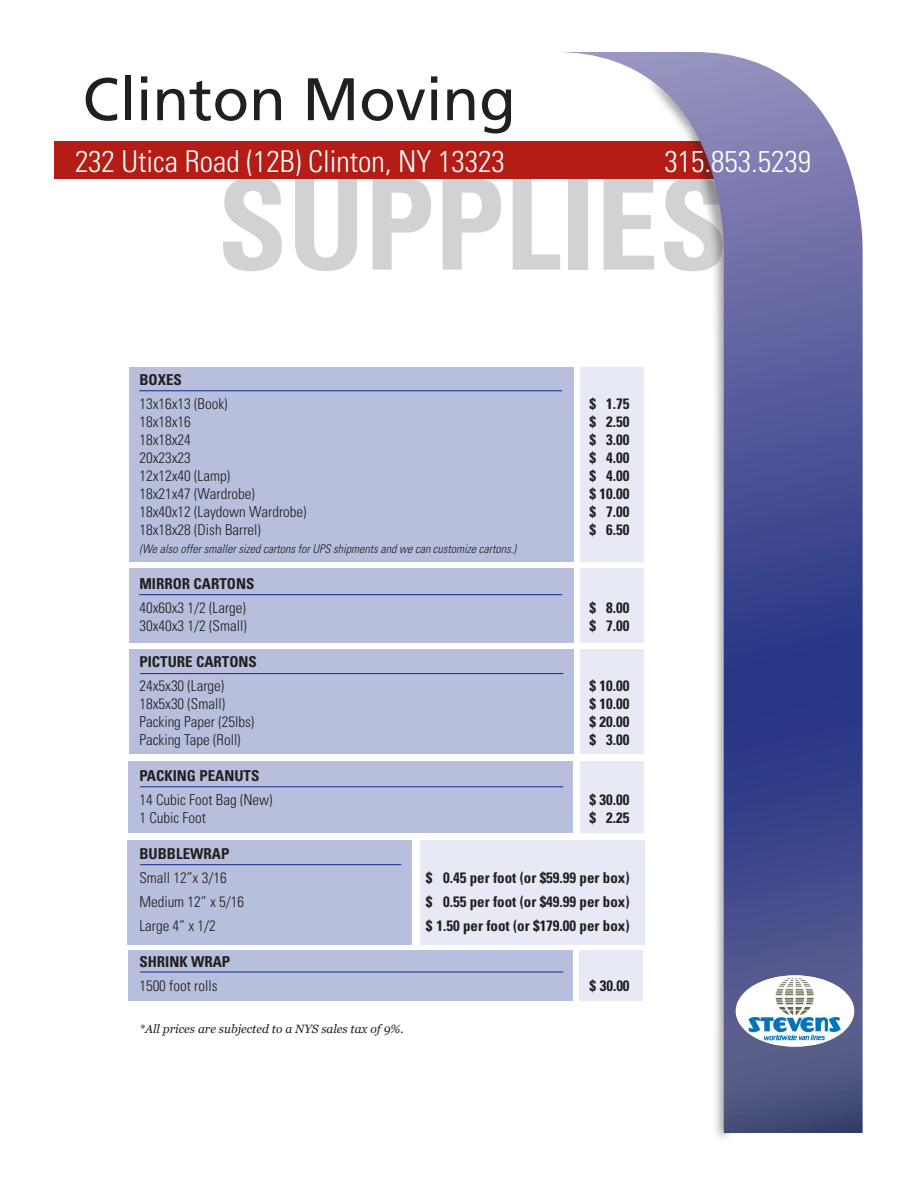
<style>
.page{position:relative;width:918px;height:1188px;background:#fff}
.page>*{position:absolute;margin:0;border:0;box-sizing:border-box;transform-origin:0 0}
.t1{font:700 condensed 126px "Univers";color:#d1d2d4}
.t2{font:60px "Frutiger";color:#231f20}
.t3{font:300 condensed 30px "Univers";color:#fff}
.t4{font:300 condensed 15px "Univers";color:#231f20}
.t5{font:700 condensed 15px "Univers";color:#231f20}
.t6{font:italic 300 condensed 12px "Univers";color:#231f20}
.t7{font:italic 12px "Georgia";color:#231f20}
</style>
<div class="page">
<div style="left:54px;top:141px;width:726px;height:37px;background:#b41d15"></div>
<div style="left:129px;top:368px;width:444px;height:194px;background:#b7bfdd"></div>
<div style="left:129px;top:568px;width:444px;height:75px;background:#b7bfdd"></div>
<div style="left:129px;top:649px;width:444px;height:105px;background:#b7bfdd"></div>
<div style="left:129px;top:761px;width:444px;height:71px;background:#b7bfdd"></div>
<div style="left:128px;top:840px;width:284px;height:104px;background:#b7bfdd"></div>
<div style="left:420px;top:840px;width:224px;height:104px;background:#e7eaf4"></div>
<div style="left:128px;top:950px;width:444px;height:51px;background:#b7bfdd"></div>
<hr style="left:139px;top:390px;width:423px;height:1px;background:#0e2b8d">
<hr style="left:139px;top:594px;width:423px;height:1px;background:#0e2b8d">
<hr style="left:140px;top:673px;width:423px;height:1px;background:#0e2b8d">
<hr style="left:140px;top:786px;width:423px;height:1px;background:#0e2b8d">
<hr style="left:140px;top:864px;width:261px;height:1px;background:#0e2b8d">
<hr style="left:140px;top:972px;width:423px;height:1px;background:#0e2b8d">
<svg style="left:556px;top:52px;width:307px;height:1081px"></svg>
<div style="left:736px;top:975px;width:118px;height:72px;background:#fff;border-radius:50%"></div>
<img style="left:746px;top:975px;width:98px;height:70px">
<p class="t2" style="left:82px;top:64px;width:435px">Clinton Moving</p>
<p class="t3" style="left:75px;top:144px;width:431px">232 Utica Road (12B) Clinton, NY 13323</p>
<p class="t3" style="left:665px;top:144px;width:148px">315.853.5239</p>
<p class="t1" style="left:218px;top:148px;width:513px">SUPPLIES</p>
<p class="t5" style="left:139px;top:371px;width:32px">BOXES</p>
<p class="t4" style="left:139px;top:395px;width:90px">13x16x13 (Book)</p>
<p class="t5" style="left:589px;top:395px;width:42px">$ 1.75</p>
<p class="t4" style="left:139px;top:413px;width:53px">18x18x16</p>
<p class="t5" style="left:589px;top:413px;width:42px">$ 2.50</p>
<p class="t4" style="left:139px;top:431px;width:53px">18x18x24</p>
<p class="t5" style="left:589px;top:431px;width:42px">$ 3.00</p>
<p class="t4" style="left:139px;top:449px;width:53px">20x23x23</p>
<p class="t5" style="left:589px;top:449px;width:42px">$ 4.00</p>
<p class="t4" style="left:139px;top:467px;width:92px">12x12x40 (Lamp)</p>
<p class="t5" style="left:589px;top:467px;width:42px">$ 4.00</p>
<p class="t4" style="left:139px;top:485px;width:117px">18x21x47 (Wardrobe)</p>
<p class="t5" style="left:589px;top:485px;width:42px">$ 10.00</p>
<p class="t4" style="left:139px;top:503px;width:169px">18x40x12 (Laydown Wardrobe)</p>
<p class="t5" style="left:589px;top:503px;width:42px">$ 7.00</p>
<p class="t4" style="left:139px;top:521px;width:123px">18x18x28 (Dish Barrel)</p>
<p class="t5" style="left:589px;top:521px;width:42px">$ 6.50</p>
<p class="t6" style="left:139px;top:542px;width:378px">(We also offer smaller sized cartons for UPS shipments and we can customize cartons.)</p>
<p class="t5" style="left:139px;top:575px;width:115px">MIRROR CARTONS</p>
<p class="t4" style="left:139px;top:599px;width:108px">40x60x3 1/2 (Large)</p>
<p class="t5" style="left:589px;top:599px;width:42px">$ 8.00</p>
<p class="t4" style="left:139px;top:617px;width:109px">30x40x3 1/2 (Small)</p>
<p class="t5" style="left:589px;top:617px;width:42px">$ 7.00</p>
<p class="t5" style="left:139px;top:653px;width:118px">PICTURE CARTONS</p>
<p class="t4" style="left:139px;top:677px;width:86px">24x5x30 (Large)</p>
<p class="t5" style="left:589px;top:677px;width:42px">$ 10.00</p>
<p class="t4" style="left:139px;top:695px;width:87px">18x5x30 (Small)</p>
<p class="t5" style="left:589px;top:695px;width:42px">$ 10.00</p>
<p class="t4" style="left:139px;top:713px;width:116px">Packing Paper (25lbs)</p>
<p class="t5" style="left:589px;top:713px;width:42px">$ 20.00</p>
<p class="t4" style="left:139px;top:731px;width:103px">Packing Tape (Roll)</p>
<p class="t5" style="left:589px;top:731px;width:42px">$ 3.00</p>
<p class="t5" style="left:139px;top:767px;width:120px">PACKING PEANUTS</p>
<p class="t4" style="left:139px;top:791px;width:135px">14 Cubic Foot Bag (New)</p>
<p class="t5" style="left:589px;top:791px;width:42px">$ 30.00</p>
<p class="t4" style="left:139px;top:809px;width:68px">1 Cubic Foot</p>
<p class="t5" style="left:589px;top:809px;width:42px">$ 2.25</p>
<p class="t5" style="left:139px;top:845px;width:19px">BUBBLE</p>
<p class="t5" style="left:190px;top:845px;width:39px">WRAP</p>
<p class="t4" style="left:139px;top:869px;width:89px">Small 12”x 3/16</p>
<p class="t5" style="left:426px;top:869px;width:205px">$ 0.45 PER FOOT (OR $59.99 PER BOX)</p>
<p class="t4" style="left:139px;top:893px;width:106px">Medium 12” x 5/16</p>
<p class="t5" style="left:426px;top:893px;width:205px">$ 0.55 PER FOOT (OR $49.99 PER BOX)</p>
<p class="t4" style="left:139px;top:917px;width:78px">Large 4” x 1/2</p>
<p class="t5" style="left:426px;top:917px;width:205px">$ 1.50 PER FOOT (OR $179.00 PER BOX)</p>
<p class="t5" style="left:139px;top:953px;width:91px">SHRINK WRAP</p>
<p class="t4" style="left:139px;top:977px;width:80px">1500 foot rolls</p>
<p class="t5" style="left:589px;top:977px;width:42px">$ 30.00</p>
<p class="t7" style="left:139px;top:1022px;width:266px">*All prices are subjected to a NYS sales tax of 9%.</p>
</div>
